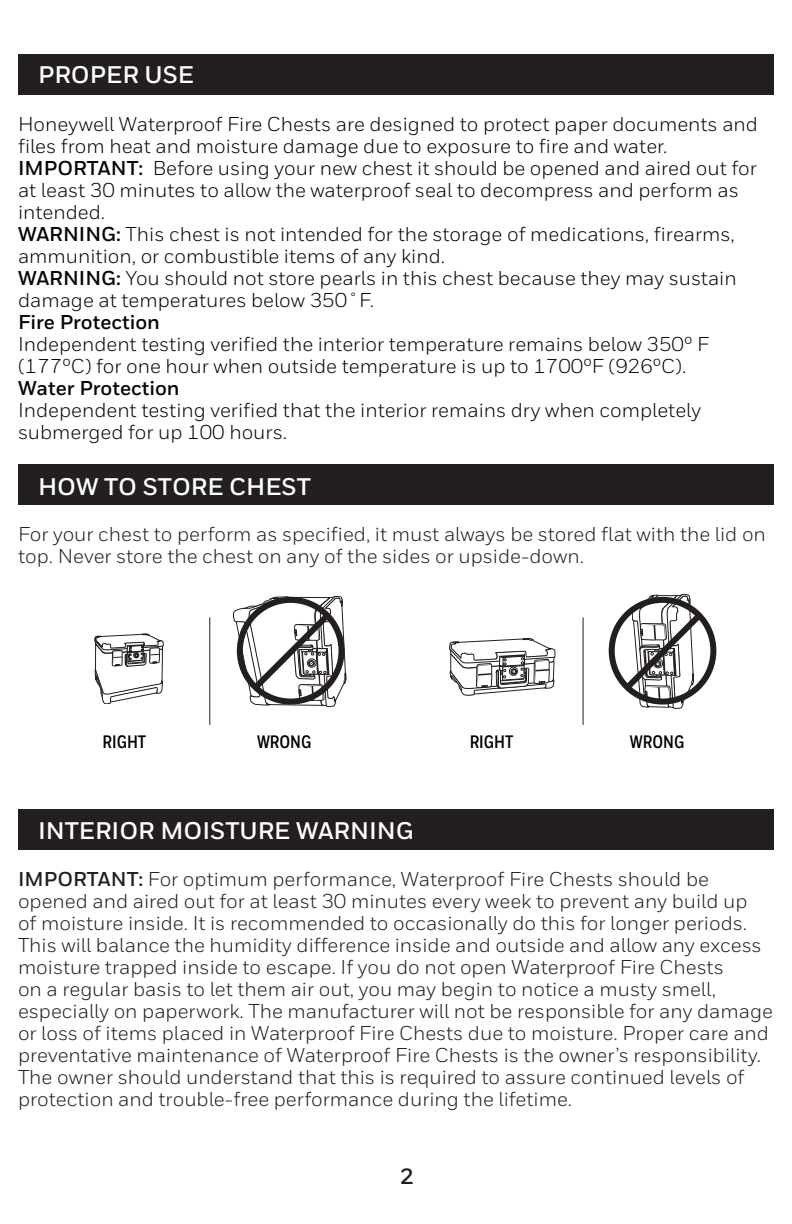
<style>
.page{position:relative;width:792px;height:1224px;background:#fff}
.page>*{position:absolute;margin:0;border:0;box-sizing:border-box;transform-origin:0 0}
.t1{font:700 24px "Honeywell Sans";color:#fff}
._2{font:700 22px "Honeywell Sans";color:#231f20}
.t2{font:20px/22px "Honeywell Sans";color:#231f20}
.t3{font:20px/22px "Honeywell Sans";color:#070605}
.t4{font:700 20px "Honeywell Sans";color:#070605}
.t5{font:700 18px "Honeywell Cond";color:#000}
.s1{font-weight:700}
</style>
<div class="page">
<div style="left:18px;top:464px;width:756px;height:41px;background:#231f20"></div>
<svg style="left:450px;top:638px;width:105px;height:58px"></svg>
<hr style="left:583px;top:618px;width:1px;height:107px;background:#231f20">
<svg style="left:95px;top:634px;width:68px;height:70px"></svg>
<hr style="left:209px;top:618px;width:1px;height:107px;background:#231f20">
<svg style="left:233px;top:596px;width:113px;height:111px"></svg>
<div style="left:609px;top:597px;width:107px;height:108px;border:6px solid #231f20;border-radius:50%"></div>
<svg style="left:620px;top:594px;width:88px;height:115px"></svg>
<div style="left:18px;top:54px;width:756px;height:41px;background:#231f20"></div>
<div style="left:18px;top:809px;width:756px;height:41px;background:#231f20"></div>
<p class="t1" style="left:38px;top:60px;width:158px">PROPER USE</p>
<p class="t3" style="left:18px;top:113px;width:742px">Honeywell Waterproof Fire Chests are designed to protect paper documents and files from heat and moisture damage due to exposure to fire and water.</p>
<p class="t3" style="left:18px;top:157px;width:740px"><span class="s1">IMPORTANT:</span> Before using your new chest it should be opened and aired out for at least 30 minutes to allow the waterproof seal to decompress and perform as intended.</p>
<p class="t3" style="left:18px;top:223px;width:718px"><span class="s1">WARNING:</span> This chest is not intended for the storage of medications, firearms, ammunition, or combustible items of any kind.</p>
<p class="t3" style="left:18px;top:267px;width:720px"><span class="s1">WARNING:</span> You should not store pearls in this chest because they may sustain damage at temperatures below 350˚F.</p>
<p class="t4" style="left:18px;top:310px;width:144px">Fire Protection</p>
<p class="t3" style="left:18px;top:333px;width:693px">Independent testing verified the interior temperature remains below 350º F (177ºC) for one hour when outside temperature is up to 1700ºF (926ºC).</p>
<p class="t4" style="left:18px;top:376px;width:163px">Water Protection</p>
<p class="t3" style="left:18px;top:399px;width:685px">Independent testing verified that the interior remains dry when completely submerged for up 100 hours.</p>
<p class="t1" style="left:38px;top:472px;width:274px">HOW TO STORE CHEST</p>
<p class="t2" style="left:18px;top:523px;width:749px">For your chest to perform as specified, it must always be stored flat with the lid on top. Never store the chest on any of the sides or upside-down.</p>
<p class="t5" style="left:103px;top:730px;width:45px">RIGHT</p>
<p class="t5" style="left:257px;top:730px;width:56px">WRONG</p>
<p class="t5" style="left:470px;top:730px;width:45px">RIGHT</p>
<p class="t5" style="left:630px;top:730px;width:56px">WRONG</p>
<p class="t1" style="left:38px;top:816px;width:377px">INTERIOR MOISTURE WARNING</p>
<p class="t2" style="left:18px;top:868px;width:756px"><span class="s1">IMPORTANT:</span> For optimum performance, Waterproof Fire Chests should be opened and aired out for at least 30 minutes every week to prevent any build up<br>of moisture inside. It is recommended to occasionally do this for longer periods.<br>This will balance the humidity difference inside and outside and allow any excess moisture trapped inside to escape. If you do not open Waterproof Fire Chests<br>on a regular basis to let them air out, you may begin to notice a musty smell, especially on paperwork. The manufacturer will not be responsible for any damage or loss of items placed in Waterproof Fire Chests due to moisture. Proper care and preventative maintenance of Waterproof Fire Chests is the owner’s responsibility.<br>The owner should understand that this is required to assure continued levels of protection and trouble-free performance during the lifetime.</p>
<p class="_2" style="left:400px;top:1163px;width:15px">2</p>
</div>
